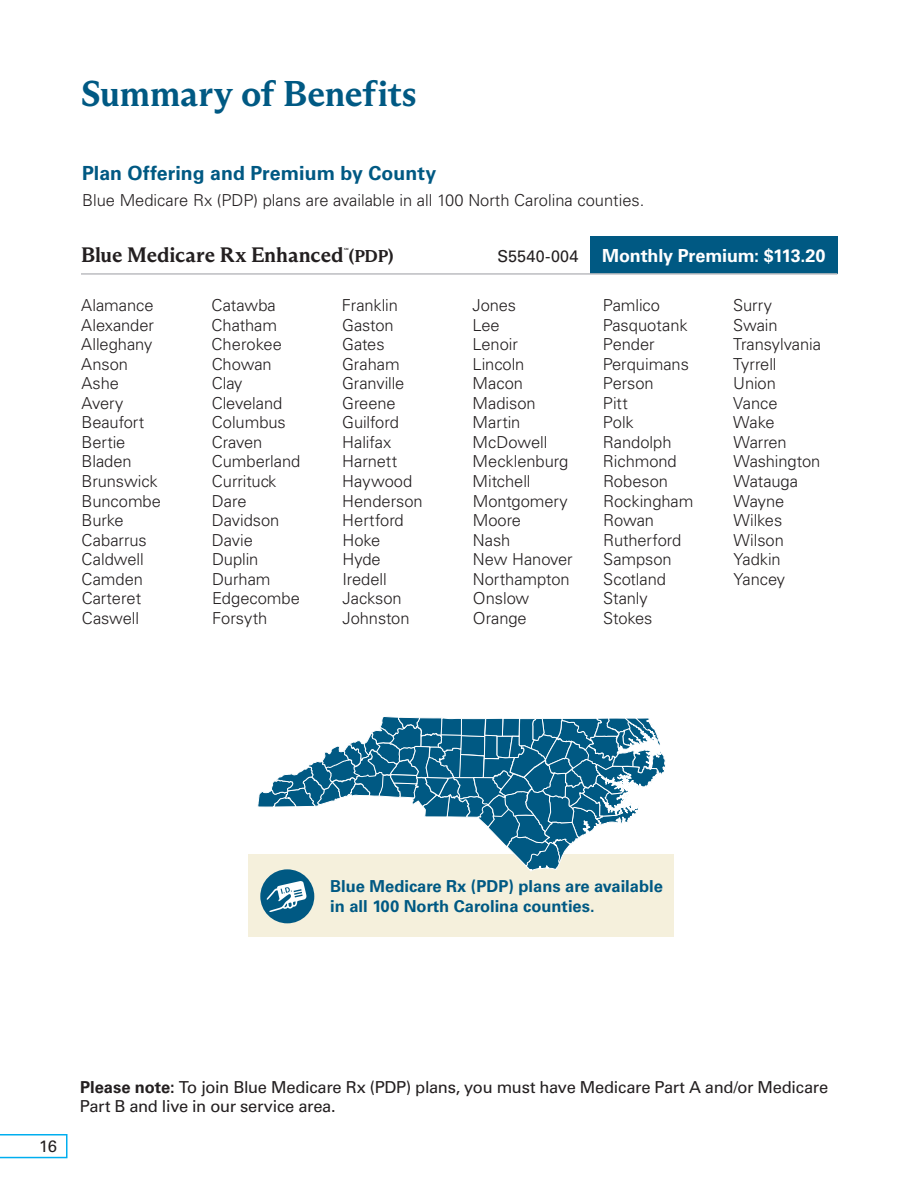
<style>
.page{position:relative;width:918px;height:1188px;background:#fff}
.page>*{position:absolute;margin:0;border:0;box-sizing:border-box;transform-origin:0 0}
.t1{font:700 36px "Blue Ridge";letter-spacing:-.005em;color:#005983}
.t2{font:700 21px "Blue Ridge";letter-spacing:-.005em;color:#231f20}
.t3{font:700 19.5px "Univers LT Std";color:#005983}
.t4{font:700 18px "Univers LT Std";letter-spacing:-.01em;color:#fff}
.t5{font:700 17.25px "Blue Ridge";color:#231f20}
.t6{font:300 16.5px "Univers LT Std";letter-spacing:-.005em;color:#231f20}
.t7{font:16.5px/19.5px "Univers LT Std";letter-spacing:-.02em;color:#231f20}
.t8{font:700 16.5px/20.2px "Univers LT Std";color:#005983}
.t9{font:16.5px "Univers LT Std";letter-spacing:.015em;color:#231f20}
.t10{font:700 3px "Blue Ridge";color:#231f20}
.s1{font-weight:700}
</style>
<div class="page">
<div style="left:590px;top:236px;width:247px;height:38px;background:#005983"></div>
<hr style="left:81px;top:273px;width:756px;height:2px;background:#bcbdc0">
<div style="left:248px;top:854px;width:425px;height:83px;background:#f5f0dc"></div>
<svg style="left:257px;top:716px;width:409px;height:207px"></svg>
<svg style="left:0;top:1134px;width:68px;height:24px"></svg>
<h1 class="t1" style="left:81px;top:72px;width:337px">Summary of Benefits</h1>
<p class="t3" style="left:82px;top:162px;width:356px">Plan Offering and Premium by County</p>
<p class="t6" style="left:82px;top:190px;width:564px">Blue Medicare Rx (PDP) plans are available in all 100 North Carolina counties.</p>
<p class="t2" style="left:81px;top:243px;width:264px">Blue Medicare Rx Enhanced</p>
<p class="t10" style="left:344px;top:247px;width:6px">SM</p>
<p class="t5" style="left:349px;top:246px;width:46px">(PDP)</p>
<p class="t9" style="left:497px;top:247px;width:82px">S5540-004</p>
<p class="t4" style="left:602px;top:245px;width:225px">Monthly Premium: $113.20</p>
<p class="t6" style="left:81px;top:296px;width:74px">Alamance</p>
<p class="t6" style="left:81px;top:315px;width:74px">Alexander</p>
<p class="t6" style="left:81px;top:335px;width:73px">Alleghany</p>
<p class="t6" style="left:81px;top:354px;width:48px">Anson</p>
<p class="t6" style="left:81px;top:374px;width:39px">Ashe</p>
<p class="t6" style="left:81px;top:393px;width:44px">Avery</p>
<p class="t6" style="left:81px;top:413px;width:65px">Beaufort</p>
<p class="t6" style="left:81px;top:432px;width:46px">Bertie</p>
<p class="t6" style="left:81px;top:452px;width:52px">Bladen</p>
<p class="t6" style="left:82px;top:471px;width:78px">Brunswick</p>
<p class="t6" style="left:82px;top:491px;width:81px">Buncombe</p>
<p class="t6" style="left:82px;top:510px;width:44px">Burke</p>
<p class="t6" style="left:82px;top:530px;width:67px">Cabarrus</p>
<p class="t6" style="left:82px;top:549px;width:64px">Caldwell</p>
<p class="t6" style="left:82px;top:569px;width:63px">Camden</p>
<p class="t6" style="left:82px;top:588px;width:61px">Carteret</p>
<p class="t6" style="left:82px;top:608px;width:59px">Caswell</p>
<p class="t6" style="left:212px;top:296px;width:66px">Catawba</p>
<p class="t6" style="left:212px;top:315px;width:67px">Chatham</p>
<p class="t6" style="left:212px;top:335px;width:72px">Cherokee</p>
<p class="t6" style="left:212px;top:354px;width:62px">Chowan</p>
<p class="t6" style="left:212px;top:374px;width:32px">Clay</p>
<p class="t6" style="left:212px;top:393px;width:72px">Cleveland</p>
<p class="t6" style="left:212px;top:413px;width:76px">Columbus</p>
<p class="t6" style="left:212px;top:432px;width:52px">Craven</p>
<p class="t6" style="left:212px;top:452px;width:90px">Cumberland</p>
<p class="t6" style="left:212px;top:471px;width:66px">Currituck</p>
<p class="t6" style="left:212px;top:491px;width:36px">Dare</p>
<p class="t6" style="left:212px;top:510px;width:69px">Davidson</p>
<p class="t6" style="left:212px;top:530px;width:42px">Davie</p>
<p class="t6" style="left:212px;top:549px;width:48px">Duplin</p>
<p class="t6" style="left:212px;top:569px;width:60px">Durham</p>
<p class="t6" style="left:212px;top:588px;width:89px">Edgecombe</p>
<p class="t6" style="left:212px;top:608px;width:57px">Forsyth</p>
<p class="t6" style="left:342px;top:296px;width:57px">Franklin</p>
<p class="t6" style="left:342px;top:315px;width:53px">Gaston</p>
<p class="t6" style="left:342px;top:335px;width:44px">Gates</p>
<p class="t6" style="left:342px;top:354px;width:59px">Graham</p>
<p class="t6" style="left:342px;top:374px;width:64px">Granville</p>
<p class="t6" style="left:342px;top:393px;width:55px">Greene</p>
<p class="t6" style="left:342px;top:413px;width:58px">Guilford</p>
<p class="t6" style="left:342px;top:432px;width:51px">Halifax</p>
<p class="t6" style="left:342px;top:452px;width:56px">Harnett</p>
<p class="t6" style="left:342px;top:471px;width:72px">Haywood</p>
<p class="t6" style="left:342px;top:491px;width:82px">Henderson</p>
<p class="t6" style="left:342px;top:510px;width:63px">Hertford</p>
<p class="t6" style="left:342px;top:530px;width:39px">Hoke</p>
<p class="t6" style="left:342px;top:549px;width:40px">Hyde</p>
<p class="t6" style="left:342px;top:569px;width:46px">Iredell</p>
<p class="t6" style="left:342px;top:588px;width:61px">Jackson</p>
<p class="t6" style="left:342px;top:608px;width:69px">Johnston</p>
<p class="t6" style="left:472px;top:296px;width:45px">Jones</p>
<p class="t6" style="left:472px;top:315px;width:29px">Lee</p>
<p class="t6" style="left:472px;top:335px;width:47px">Lenoir</p>
<p class="t6" style="left:472px;top:354px;width:54px">Lincoln</p>
<p class="t6" style="left:472px;top:374px;width:52px">Macon</p>
<p class="t6" style="left:473px;top:393px;width:65px">Madison</p>
<p class="t6" style="left:473px;top:413px;width:49px">Martin</p>
<p class="t6" style="left:473px;top:432px;width:76px">McDowell</p>
<p class="t6" style="left:473px;top:452px;width:97px">Mecklenburg</p>
<p class="t6" style="left:473px;top:471px;width:59px">Mitchell</p>
<p class="t6" style="left:473px;top:491px;width:97px">Montgomery</p>
<p class="t6" style="left:473px;top:510px;width:50px">Moore</p>
<p class="t6" style="left:473px;top:530px;width:39px">Nash</p>
<p class="t6" style="left:473px;top:549px;width:102px">New Hanover</p>
<p class="t6" style="left:473px;top:569px;width:98px">Northampton</p>
<p class="t6" style="left:473px;top:588px;width:58px">Onslow</p>
<p class="t6" style="left:473px;top:608px;width:55px">Orange</p>
<p class="t6" style="left:603px;top:296px;width:59px">Pamlico</p>
<p class="t6" style="left:603px;top:315px;width:87px">Pasquotank</p>
<p class="t6" style="left:603px;top:335px;width:53px">Pender</p>
<p class="t6" style="left:603px;top:354px;width:88px">Perquimans</p>
<p class="t6" style="left:603px;top:374px;width:52px">Person</p>
<p class="t6" style="left:603px;top:393px;width:26px">Pitt</p>
<p class="t6" style="left:603px;top:413px;width:32px">Polk</p>
<p class="t6" style="left:603px;top:432px;width:70px">Randolph</p>
<p class="t6" style="left:603px;top:452px;width:75px">Richmond</p>
<p class="t6" style="left:603px;top:471px;width:66px">Robeson</p>
<p class="t6" style="left:603px;top:491px;width:92px">Rockingham</p>
<p class="t6" style="left:603px;top:510px;width:52px">Rowan</p>
<p class="t6" style="left:603px;top:530px;width:80px">Rutherford</p>
<p class="t6" style="left:603px;top:549px;width:70px">Sampson</p>
<p class="t6" style="left:603px;top:569px;width:64px">Scotland</p>
<p class="t6" style="left:603px;top:588px;width:46px">Stanly</p>
<p class="t6" style="left:603px;top:608px;width:51px">Stokes</p>
<p class="t6" style="left:733px;top:296px;width:40px">Surry</p>
<p class="t6" style="left:733px;top:315px;width:46px">Swain</p>
<p class="t6" style="left:733px;top:335px;width:89px">Transylvania</p>
<p class="t6" style="left:733px;top:354px;width:45px">Tyrrell</p>
<p class="t6" style="left:733px;top:374px;width:44px">Union</p>
<p class="t6" style="left:733px;top:393px;width:46px">Vance</p>
<p class="t6" style="left:733px;top:413px;width:43px">Wake</p>
<p class="t6" style="left:733px;top:432px;width:55px">Warren</p>
<p class="t6" style="left:733px;top:452px;width:88px">Washington</p>
<p class="t6" style="left:733px;top:471px;width:66px">Watauga</p>
<p class="t6" style="left:733px;top:491px;width:52px">Wayne</p>
<p class="t6" style="left:733px;top:510px;width:50px">Wilkes</p>
<p class="t6" style="left:734px;top:530px;width:52px">Wilson</p>
<p class="t6" style="left:734px;top:549px;width:49px">Yadkin</p>
<p class="t6" style="left:734px;top:569px;width:53px">Yancey</p>
<p class="t8" style="left:330px;top:876px;width:334px">Blue Medicare Rx (PDP) plans are available in all 100 North Carolina counties.</p>
<p class="t7" style="left:39px;top:1137px;width:20px">16</p>
<p class="t7" style="left:80px;top:1077px;width:750px"><span class="s1">Please note:</span> To join Blue Medicare Rx (PDP) plans, you must have Medicare Part A and/or Medicare<br>Part B and live in our service area.</p>
</div>
